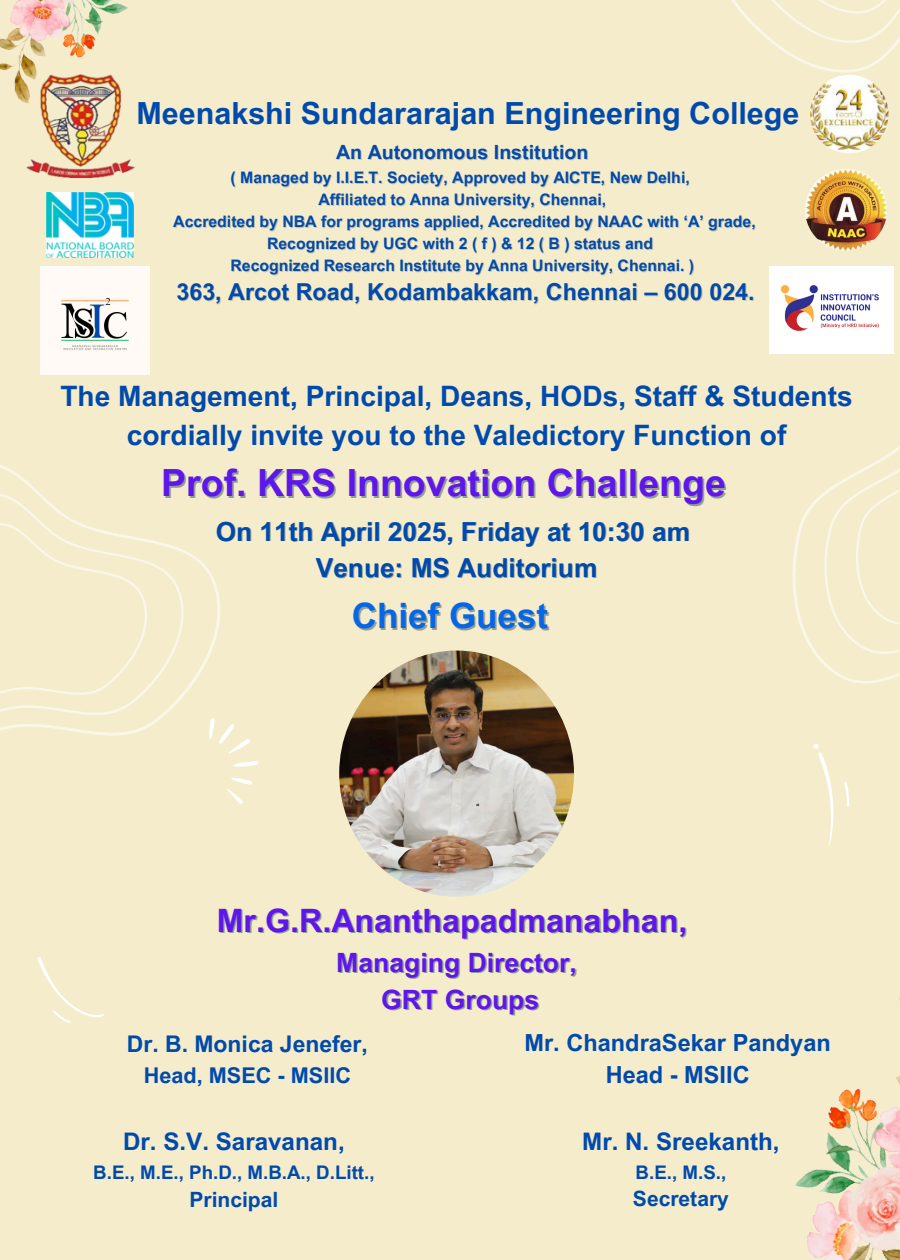
<style>
.page{position:relative;width:900px;height:1260px;background:#f4ecca}
.page>*{position:absolute;margin:0;border:0;box-sizing:border-box;transform-origin:0 0}
.t1{font:700 37.5px "Arial MT Pro";color:#5e17eb}
.t2{font:700 35px "Arial MT Pro";color:#0766e6}
.t3{font:700 32.19px "Arial MT Pro";color:#5e17eb}
.t4{font:700 30.5px "Arial MT Pro";color:#004aad}
.t5{font:700 28.12px/39.4px "Arial MT Pro";color:#004aad;text-align:center}
.t6{font:700 26.56px "Arial MT Pro";color:#5e17eb}
.t7{font:700 26.25px "Arial MT Pro";color:#004aad}
.t8{font:700 24.19px "Arial MT Pro";color:#004aad}
.t9{font:700 23.56px/32.8px "Arial MT Pro";color:#004aad;text-align:center}
.t10{font:700 23.31px "Arial MT Pro";color:#004aad}
.t11{font:700 22.94px "Arial MT Pro";color:#004aad}
.t12{font:700 21.69px "Arial MT Pro";color:#004aad}
.t13{font:700 21.06px "Arial MT Pro";color:#004aad}
.t14{font:700 19.56px "Arial MT Pro";color:#004aad}
.t15{font:700 18.75px "Arial MT Pro";color:#004aad}
.t16{font:700 15.81px/22px "Arial MT Pro";color:#004aad;text-align:center}
.s1{color:rgb(0 0 0/.18)}
.s2{color:rgb(0 41 66/.4)}
</style>
<div class="page">
<svg style="left:37px;top:957px;width:67px;height:66px"></svg>
<svg style="left:813px;top:744px;width:36px;height:101px"></svg>
<svg style="left:792px;top:446px;width:108px;height:238px"></svg>
<svg style="left:217px;top:589px;width:39px;height:215px"></svg>
<svg style="left:0;top:465px;width:217px;height:275px"></svg>
<svg style="left:0;top:476px;width:173px;height:264px"></svg>
<svg style="left:731px;top:0;width:169px;height:73px"></svg>
<img style="left:810px;top:75px;width:79px;height:78px;border-radius:50%">
<img style="left:805px;top:169px;width:82px;height:82px;border-radius:50%">
<img style="left:339px;top:651px;width:235px;height:246px;border-radius:50%">
<img style="left:795px;top:998px;width:105px;height:262px">
<img style="left:0;top:0;width:128px;height:103px">
<img style="left:41px;top:266px;width:109px;height:109px">
<img style="left:769px;top:266px;width:124px;height:88px">
<img style="left:46px;top:192px;width:88px;height:65px">
<img style="left:27px;top:75px;width:107px;height:103px">
<h2 class="t4" style="left:136px;top:101px;width:665px">Meenakshi Sundararajan Engineering College</h2>
<p class="t14" style="left:336px;top:145px;width:254px">An Autonomous Institution</p>
<p class="t16" style="left:173px;top:168px;width:584px">( Managed by I.I.E.T. Society, Approved by AICTE, New Delhi,<br>Affiliated to Anna University, Chennai,<br>Accredited by NBA for programs applied, Accredited by NAAC with ‘A’ grade, Recognized by UGC with 2 ( f ) &amp; 12 ( B ) status and<br>Recognized Research Institute by Anna University, Chennai. <span class="s1">)</span></p>
<h3 class="t10" style="left:176px;top:283px;width:580px">363, Arcot Road, Kodambakkam, Chennai – 600 024.</h3>
<h3 class="t5" style="left:60px;top:380px;width:794px">The Management, Principal, Deans, HODs, Staff &amp; Students cordially invite you to the Valedictory Function of</h3>
<p class="t1" style="left:161px;top:469px;width:566px">Prof. KRS Innovation Challenge</p>
<p class="t7" style="left:216px;top:522px;width:476px">On 11th April 2025, Friday at 10:30 am</p>
<p class="t7" style="left:316px;top:558px;width:283px">Venue: MS Auditorium</p>
<p class="t2" style="left:352px;top:603px;width:198px">Chief Guest</p>
<p class="t3" style="left:217px;top:909px;width:472px">Mr.G.R.Ananthapadmanabhan,</p>
<h1 class="t6" style="left:338px;top:952px;width:241px"><span class="s2">M</span>anaging Director,</h1>
<p class="t6" style="left:381px;top:990px;width:160px">GRT Groups</p>
<h2 class="t11" style="left:127px;top:1036px;width:243px">Dr. B. Monica Jenefer,</h2>
<h2 class="t12" style="left:144px;top:1067px;width:209px">Head, MSEC - MSIIC</h2>
<p class="t8" style="left:123px;top:1132px;width:223px">Dr. S.V. Saravanan,</p>
<p class="t15" style="left:93px;top:1166px;width:283px">B.E., M.E., Ph.D., M.B.A., D.Litt.,</p>
<p class="t13" style="left:189px;top:1192px;width:90px">Principal</p>
<p class="t9" style="left:525px;top:1029px;width:308px">Mr. ChandraSekar Pandyan<br>Head - MSIIC</p>
<p class="t8" style="left:582px;top:1132px;width:199px">Mr. N. Sreekanth,</p>
<p class="t15" style="left:636px;top:1165px;width:92px">B.E., M.S.,</p>
<p class="t13" style="left:633px;top:1191px;width:97px">Secretary</p>
</div>
